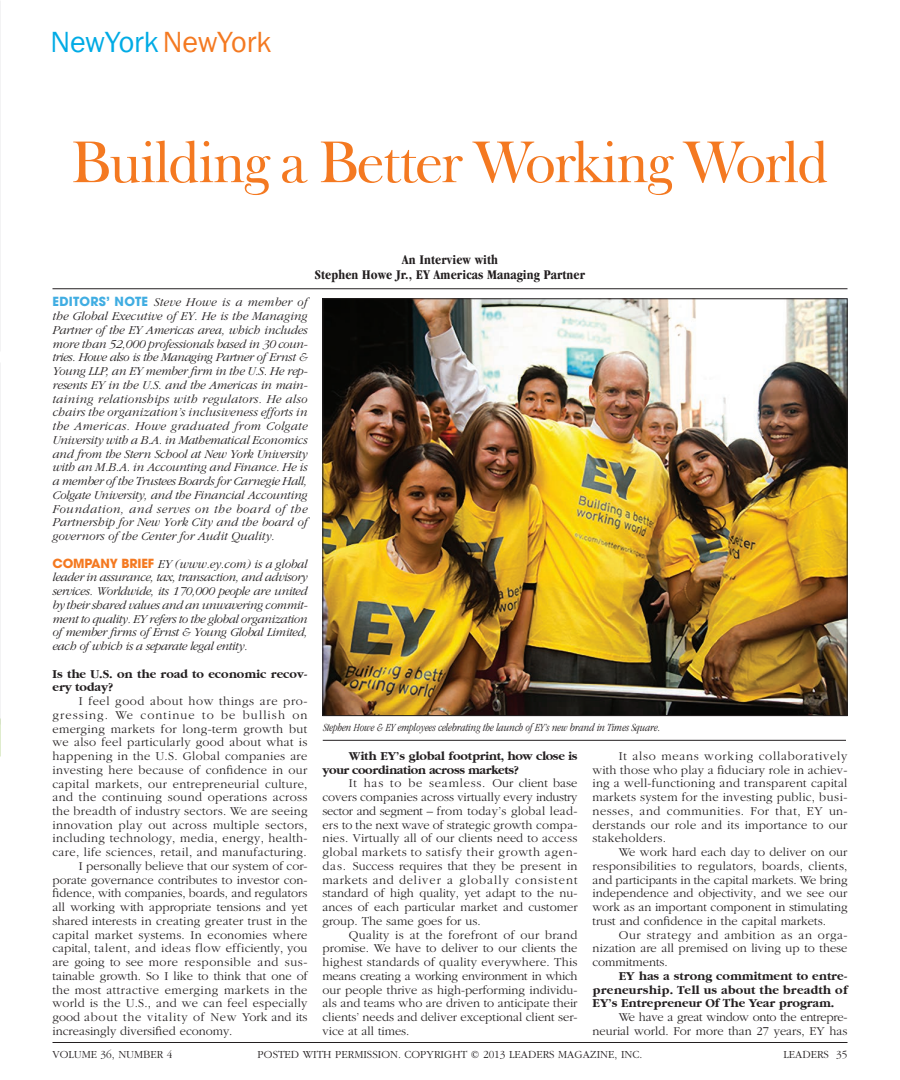
<style>
.page{position:relative;width:900px;height:1080px;background:#fff}
.page>*{position:absolute;margin:0;border:0;box-sizing:border-box;transform-origin:0 0}
.t1{font:60px "Frys Baskerville BT";letter-spacing:-.04em;color:#f47921}
.t2{font:30px "Franklin Gothic";color:#00abe5}
.t3{font:700 condensed 13.75px/15px "Garamond";letter-spacing:.01em;color:#231f20;text-align:center}
.t4{font:300 12.5px/13.8px "Garamond";letter-spacing:.02em;color:#231f20;text-align:justify}
.t5{font:italic 300 12.5px/13.8px "Garamond";letter-spacing:-.02em;color:#231f20}
.t6{font:300 12.5px "Garamond";color:#231f20}
.t7{font:700 12.5px/13.8px "Garamond";color:#231f20}
.t8{font:300 12.5px "Garamond";letter-spacing:.04em;color:#231f20}
.t9{font:300 12.5px/13.8px "Garamond";letter-spacing:-.015em;color:#231f20;text-align:right}
.t10{font:700 12.5px/13.8px "Garamond";letter-spacing:-.025em;color:#231f20}
.t11{font:300 12.5px "Garamond";letter-spacing:.06em;color:#231f20}
.t12{font:300 12.5px "Garamond";letter-spacing:.085em;color:#231f20}
.t13{font:300 12.5px "Garamond";letter-spacing:.045em;color:#231f20}
.t14{font:300 11.25px "Garamond";color:#231f20}
.t15{font:italic 300 condensed 11.25px "Garamond";color:#231f20}
.s1{color:#f47921}
.s2{font-family:"Avant Garde";font-weight:700;font-style:normal;color:#40ade2}
.s3{font-family:"Avant Garde";font-weight:700;font-style:normal;color:#f47921}
</style>
<div class="page">
<img style="left:0;top:0;width:1px;height:351px">
<img style="left:0;top:362px;width:1px;height:363px">
<hr style="left:52px;top:288px;width:796px;height:1px;background:#231f20">
<hr style="left:323px;top:740px;width:523px;height:1px;background:#231f20">
<img style="left:324px;top:300px;width:522px;height:414px">
<hr style="left:52px;top:1042px;width:796px;height:1px;background:#231f20">
<h2 class="t2" style="left:50px;top:23px;width:223px">NewYork<span class="s1">NewYork</span></h2>
<h1 class="t1" style="left:71px;top:125px;width:760px">Building a Better Working World</h1>
<p class="t3" style="left:315px;top:252px;width:272px">An Interview with<br>Stephen Howe Jr., EY Americas Managing Partner</p>
<p class="t5" style="left:52px;top:296px;width:258px"><span class="s2">EDITORS’ NOTE</span> Steve Howe is a member of the Global Executive of EY. He is the Managing Partner of the EY Americas area, which includes more than 52,000 professionals based in 30 coun&shy;tries. Howe also is the Managing Partner of Ernst &amp; Young LLP, an EY member firm in the U.S. He rep&shy;resents EY in the U.S. and the Americas in main&shy;taining relationships with regulators. He also chairs the organization’s inclusiveness efforts in the Americas. Howe graduated from Colgate University with a B.A. in Mathematical Economics and from the Stern School at New York University with an M.B.A. in Accounting and Finance. He is a member of the Trustees Boards for Carnegie Hall, Colgate University, and the Financial Accounting Foundation, and serves on the board of the Partnership for New York City and the board of governors of the Center for Audit Quality.</p>
<p class="t5" style="left:52px;top:557px;width:258px;text-align:justify"><span class="s3">COMPANY BRIEF</span> EY (www.ey.com) is a global leader in assurance, tax, transaction, and advisory services. Worldwide, its 170,000 people are united by their shared values and an unwavering commit&shy;ment to quality. EY refers to the global organization of member firms of Ernst &amp; Young Global Limited, each of which is a separate legal entity.</p>
<p class="t7" style="left:52px;top:666px;width:257px">Is the U.S. on the road to economic recov&shy;ery today?</p>
<p class="t13" style="left:79px;top:694px;width:230px">I feel good about how things are pro-</p>
<p class="t12" style="left:52px;top:708px;width:257px">gressing. We continue to be bullish on</p>
<p class="t4" style="left:52px;top:722px;width:256px">emerging markets for long-term growth but</p>
<p class="t4" style="left:52px;top:736px;width:257px">we also feel particularly good about what is</p>
<p class="t4" style="left:52px;top:749px;width:257px">happening in the U.S. Global companies are</p>
<p class="t4" style="left:52px;top:763px;width:257px">investing here because of confidence in our</p>
<p class="t4" style="left:52px;top:777px;width:257px">capital markets, our entrepreneurial culture,</p>
<p class="t4" style="left:52px;top:791px;width:257px">and the continuing sound operations across</p>
<p class="t4" style="left:52px;top:804px;width:257px">the breadth of industry sectors. We are seeing</p>
<p class="t4" style="left:52px;top:818px;width:257px">innovation play out across multiple sectors,</p>
<p class="t4" style="left:52px;top:832px;width:257px">including technology, media, energy, health-</p>
<p class="t4" style="left:52px;top:846px;width:256px">care, life sciences, retail, and manufacturing.</p>
<p class="t6" style="left:79px;top:859px;width:230px">I personally believe that our system of cor-</p>
<p class="t6" style="left:52px;top:873px;width:256px">porate governance contributes to investor con-</p>
<p class="t6" style="left:52px;top:887px;width:256px">fidence, with companies, boards, and regulators</p>
<p class="t6" style="left:52px;top:901px;width:257px">all working with appropriate tensions and yet</p>
<p class="t4" style="left:52px;top:914px;width:256px">shared interests in creating greater trust in the</p>
<p class="t4" style="left:52px;top:928px;width:257px">capital market systems. In economies where</p>
<p class="t8" style="left:52px;top:942px;width:257px">capital, talent, and ideas flow efficiently, you</p>
<p class="t8" style="left:52px;top:956px;width:256px">are going to see more responsible and sus-</p>
<p class="t6" style="left:52px;top:969px;width:256px">tainable growth. So I like to think that one of</p>
<p class="t8" style="left:52px;top:983px;width:257px">the most attractive emerging markets in the</p>
<p class="t4" style="left:52px;top:997px;width:257px">world is the U.S., and we can feel especially</p>
<p class="t11" style="left:52px;top:1011px;width:257px">good about the vitality of New York and its</p>
<p class="t6" style="left:52px;top:1024px;width:182px">increasingly diversified economy.</p>
<p class="t15" style="left:323px;top:722px;width:339px">Stephen Howe &amp; EY employees celebrating the launch of EY’s new brand in Times Square.</p>
<p class="t10" style="left:322px;top:749px;width:257px;text-indent:26px">With EY’s global footprint, how close is your coordination across markets?</p>
<p class="t4" style="left:322px;top:777px;width:257px;text-indent:26px">It has to be seamless. Our client base covers companies across virtually every industry sector and segment – from today’s global lead&shy;ers to the next wave of strategic growth compa&shy;nies. Virtually all of our clients need to access global markets to satisfy their growth agen&shy;das. Success requires that they be present in markets and deliver a globally consistent standard of high quality, yet adapt to the nu&shy;ances of each particular market and customer group. The same goes for us.</p>
<p class="t4" style="left:322px;top:928px;width:257px;text-indent:26px">Quality is at the forefront of our brand promise. We have to deliver to our clients the highest standards of quality everywhere. This means creating a working environment in which our people thrive as high-performing individu&shy;als and teams who are driven to anticipate their clients’ needs and deliver exceptional client ser&shy;vice at all times.</p>
<p class="t4" style="left:593px;top:749px;width:257px;text-indent:26px">It also means working collaboratively with those who play a fiduciary role in achiev&shy;ing a well-functioning and transparent capital markets system for the investing public, busi&shy;nesses, and communities. For that, EY un&shy;derstands our role and its importance to our stakeholders.</p>
<p class="t4" style="left:593px;top:846px;width:257px;text-indent:26px">We work hard each day to deliver on our responsibilities to regulators, boards, clients, and participants in the capital markets. We bring independence and objectivity, and we see our work as an important component in stimulating trust and confidence in the capital markets.</p>
<p class="t4" style="left:593px;top:928px;width:257px;text-indent:26px">Our strategy and ambition as an orga&shy;nization are all premised on living up to these commitments.</p>
<p class="t7" style="left:593px;top:969px;width:257px;text-align:justify;text-indent:26px">EY has a strong commitment to entre&shy;preneurship. Tell us about the breadth of EY’s Entrepreneur Of The Year program.</p>
<p class="t9" style="left:593px;top:1011px;width:257px">We have a great window onto the entrepre&shy;neurial world. For more than 27 years, EY has</p>
<p class="t14" style="left:52px;top:1048px;width:121px">VOLUME 36, NUMBER 4</p>
<p class="t14" style="left:258px;top:1048px;width:386px">POSTED WITH PERMISSION. COPYRIGHT © 2013 LEADERS MAGAZINE, INC.</p>
<p class="t14" style="left:784px;top:1048px;width:65px">LEADERS 35</p>
</div>
